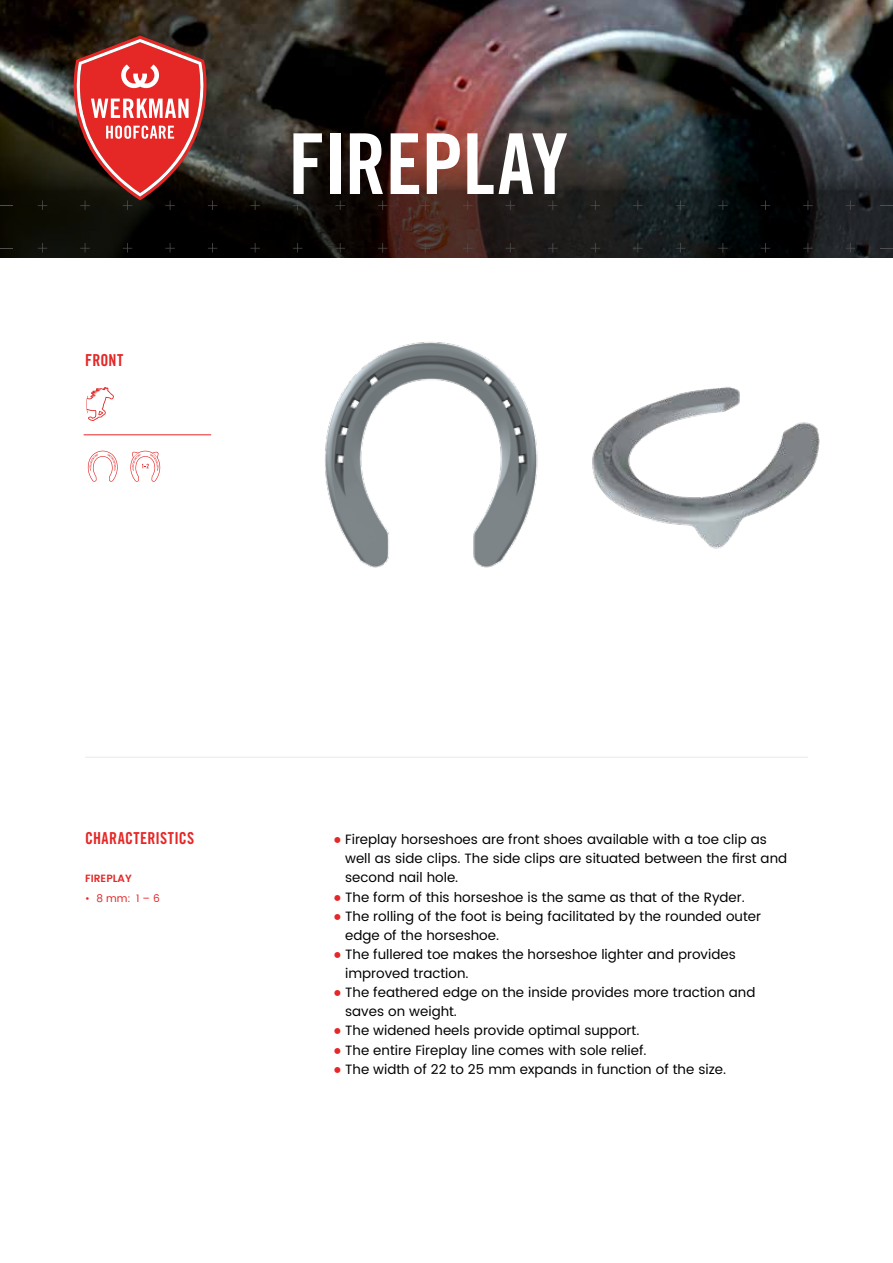
<style>
.page{position:relative;width:893px;height:1263px;background:#fff}
.page>*{position:absolute;margin:0;border:0;box-sizing:border-box;transform-origin:0 0}
.t1{font:84px "Trade Gothic LT Std Bd Cn 20";letter-spacing:-.005em;color:#fff}
.t2{font:16.5px "Trade Gothic LT Std Bd Cn 20";letter-spacing:.015em;color:#e52727}
.t3{font:13.5px/19.2px "Poppins";color:#000}
.t4{font:600 10.5px "Poppins";color:#e52727}
.t5{font:10.5px "Poppins";color:#e52727}
.s1{font-weight:600;font-size:21px;color:#e52727}
</style>
<div class="page">
<img style="left:0;top:0;width:893px;height:65px">
<img style="left:325px;top:342px;width:213px;height:226px">
<img style="left:592px;top:387px;width:228px;height:162px">
<svg style="left:88px;top:451px;width:30px;height:31px"></svg>
<svg style="left:130px;top:451px;width:30px;height:31px"></svg>
<svg style="left:86px;top:387px;width:28px;height:34px"></svg>
<hr style="left:84px;top:434px;width:127px;height:1px;background:#e52727">
<hr style="left:85px;top:757px;width:723px;height:1px;background:#eceae9">
<svg style="left:0;top:65px;width:893px;height:192px"></svg>
<svg style="left:74px;top:36px;width:143px;height:174px"></svg>
<p class="t2" style="left:85px;top:350px;width:40px">FRONT</p>
<h1 class="t1" style="left:288px;top:113px;width:281px">FIREPLAY</h1>
<p class="t2" style="left:85px;top:828px;width:111px">CHARACTERISTICS</p>
<p class="t4" style="left:85px;top:871px;width:48px">FIREPLAY</p>
<p class="t5" style="left:85px;top:890px;width:76px">• 8 mm: 1 – 6</p>
<p class="t3" style="left:345px;top:830px;width:444px;text-indent:-13px"><span class="s1">•</span> Fireplay horseshoes are front shoes available with a toe clip as well as side clips. The side clips are situated between the first and second nail hole.</p>
<p class="t3" style="left:332px;top:888px;width:414px"><span class="s1">•</span> The form of this horseshoe is the same as that of the Ryder.</p>
<p class="t3" style="left:345px;top:907px;width:417px;text-indent:-13px"><span class="s1">•</span> The rolling of the foot is being facilitated by the rounded outer edge of the horseshoe.</p>
<p class="t3" style="left:345px;top:945px;width:392px;text-indent:-13px"><span class="s1">•</span> The fullered toe makes the horseshoe lighter and provides improved traction.</p>
<p class="t3" style="left:345px;top:983px;width:412px;text-indent:-13px"><span class="s1">•</span> The feathered edge on the inside provides more traction and saves on weight.</p>
<p class="t3" style="left:332px;top:1021px;width:308px"><span class="s1">•</span> The widened heels provide optimal support.</p>
<p class="t3" style="left:332px;top:1041px;width:316px"><span class="s1">•</span> The entire Fireplay line comes with sole relief.</p>
<p class="t3" style="left:332px;top:1060px;width:395px"><span class="s1">•</span> The width of 22 to 25 mm expands in function of the size.</p>
</div>
